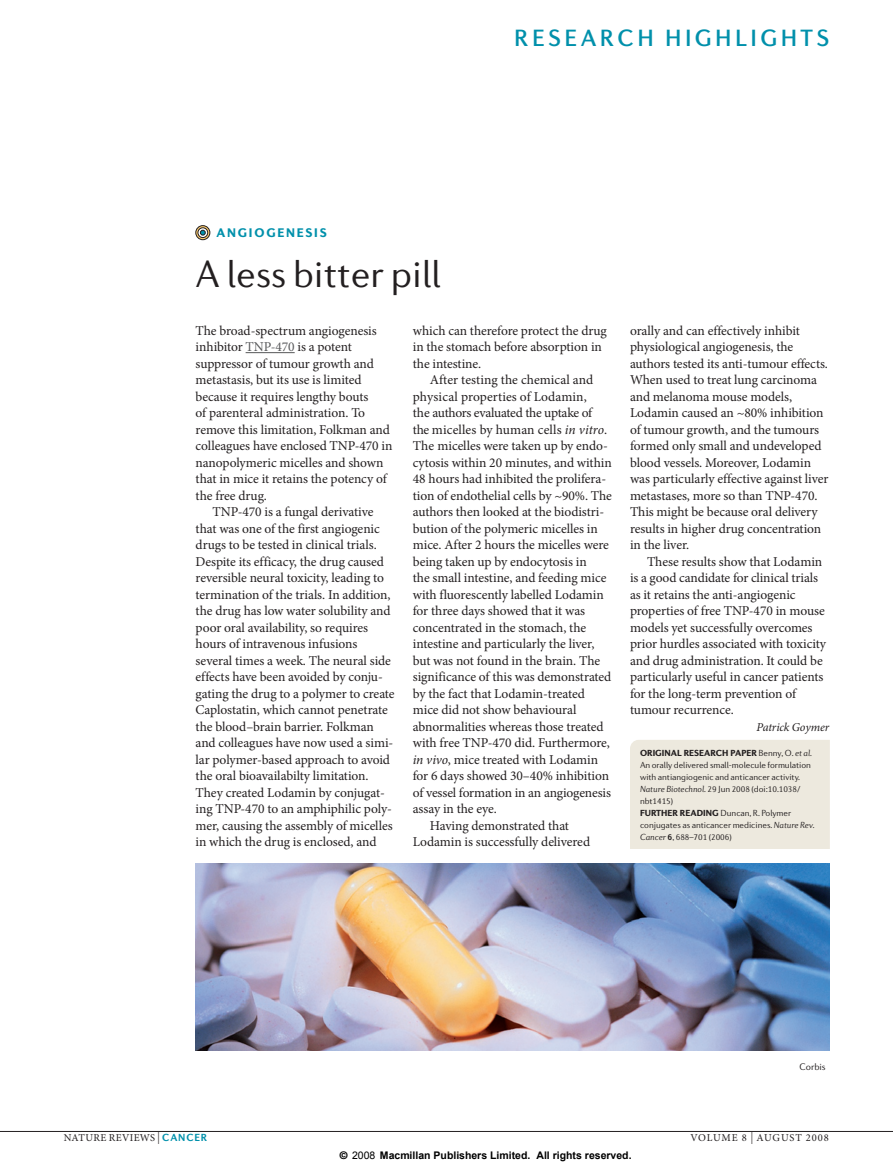
<style>
.page{position:relative;width:893px;height:1174px;background:#fff}
.page>*{position:absolute;margin:0;border:0;box-sizing:border-box;transform-origin:0 0}
.t1{font:300 39px "Diverda Sans LT Std";color:#231f20}
.t2{font:500 24px "Diverda Sans LT Std";letter-spacing:.14em;color:#0090ab}
.t3{font:13.5px/16.5px "Minion Pro";letter-spacing:-.005em;color:#231f20}
.t4{font:13.5px "Minion Pro";letter-spacing:-.025em;color:#231f20}
.t5{font:900 12.75px "Diverda Sans LT Std";letter-spacing:.14em;color:#0090ab}
.t6{font:italic 12px "Minion Pro";letter-spacing:-.01em;color:#231f20}
.t7{font:700 10.5px "Arial";color:#000}
.t8{font:10.5px "Minion Pro";letter-spacing:.085em;color:#231f20}
.t9{font:10.5px "Minion Pro";letter-spacing:.045em;color:#231f20}
.t10{font:300 9.75px "Diverda Sans LT Std";letter-spacing:-.005em;color:#231f20}
.t11{font:300 9px/12px "Diverda Sans LT Std";letter-spacing:-.005em;color:#231f20}
.t12{font:900 9px "Diverda Sans LT Std";color:#231f20}
.s1{color:#57585a}
.s2{font-style:italic}
.s3{font-weight:900}
.s4{font-weight:700}
.s5{font-size:12px}
.s6{font-family:"Diverda Sans LT Std";font-weight:700;color:#0090ab}
.s7{font-family:"Helvetica"}
.s8{font-weight:400}
</style>
<div class="page">
<img style="left:196px;top:863px;width:633px;height:187px">
<hr style="left:0;top:1131px;width:893px;height:1px;background:#231f20">
<hr style="left:246px;top:352px;width:49px;height:1px;background:#57585a">
<div style="left:630px;top:740px;width:200px;height:109px;background:#ede9de"></div>
<svg style="left:196px;top:226px;width:14px;height:14px"></svg>
<div style="left:196px;top:225px;width:14px;height:15px;border:1px solid #231f20;border-radius:50%"></div>
<div style="left:198px;top:228px;width:10px;height:10px;border:1px solid #231f20;border-radius:50%"></div>
<svg style="left:200px;top:230px;width:5px;height:5px"></svg>
<p class="t5" style="left:216px;top:225px;width:112px">ANGIOGENESIS</p>
<h1 class="t1" style="left:196px;top:251px;width:247px">A less bitter pill</h1>
<h2 class="t2" style="left:514px;top:24px;width:316px">RESEARCH HIGHLIGHTS</h2>
<p class="t3" style="left:196px;top:322px;width:198px">The broad-spectrum angiogenesis inhibitor <span class="s1">TNP-470</span> is a potent suppressor of tumour growth and metastasis, but its use is limited because it requires lengthy bouts<br>of parenteral administration. To remove this limitation, Folkman and colleagues have enclosed TNP-470 in nanopolymeric micelles and shown that in mice it retains the potency of the free drug.</p>
<p class="t3" style="left:196px;top:504px;width:201px;text-indent:17px">TNP-470 is a fungal derivative that was one of the first angiogenic drugs to be tested in clinical trials.<br>Despite its efficacy, the drug caused reversible neural toxicity, leading to termination of the trials. In addition, the drug has low water solubility and poor oral availability, so requires hours of intravenous infusions several times a week. The neural side effects have been avoided by conju&shy;gating the drug to a polymer to create Caplostatin, which cannot penetrate the blood–brain barrier. Folkman and colleagues have now used a simi&shy;lar polymer-based approach to avoid the oral bioavailabilty limitation.<br>They created Lodamin by conjugat&shy;ing TNP-470 to an amphiphilic poly&shy;mer, causing the assembly of micelles in which the drug is enclosed, and</p>
<p class="t3" style="left:413px;top:322px;width:196px">which can therefore protect the drug in the stomach before absorption in the intestine.</p>
<p class="t3" style="left:430px;top:372px;width:165px">After testing the chemical and</p>
<p class="t3" style="left:413px;top:388px;width:175px">physical properties of Lodamin,</p>
<p class="t4" style="left:413px;top:404px;width:181px">the authors evaluated the uptake of</p>
<p class="t3" style="left:413px;top:421px;width:196px">the micelles by human cells <span class="s2">in vitro</span>.</p>
<p class="t3" style="left:413px;top:438px;width:197px">The micelles were taken up by endo-</p>
<p class="t3" style="left:413px;top:454px;width:200px">cytosis within 20 minutes, and within</p>
<p class="t3" style="left:413px;top:471px;width:195px">48 hours had inhibited the prolifera-</p>
<p class="t3" style="left:413px;top:487px;width:201px">tion of endothelial cells by ~90%. The</p>
<p class="t3" style="left:413px;top:504px;width:193px">authors then looked at the biodistri-</p>
<p class="t3" style="left:413px;top:520px;width:187px">bution of the polymeric micelles in</p>
<p class="t3" style="left:413px;top:537px;width:198px">mice. After 2 hours the micelles were</p>
<p class="t3" style="left:413px;top:553px;width:175px">being taken up by endocytosis in</p>
<p class="t3" style="left:413px;top:570px;width:195px">the small intestine, and feeding mice</p>
<p class="t3" style="left:413px;top:586px;width:193px">with fluorescently labelled Lodamin</p>
<p class="t3" style="left:413px;top:603px;width:174px">for three days showed that it was</p>
<p class="t3" style="left:413px;top:619px;width:175px">concentrated in the stomach, the</p>
<p class="t3" style="left:413px;top:636px;width:183px">intestine and particularly the liver,</p>
<p class="t3" style="left:413px;top:652px;width:189px">but was not found in the brain. The</p>
<p class="t3" style="left:413px;top:669px;width:200px">significance of this was demonstrated</p>
<p class="t3" style="left:413px;top:685px;width:174px">by the fact that Lodamin-treated</p>
<p class="t3" style="left:413px;top:702px;width:165px">mice did not show behavioural</p>
<p class="t3" style="left:413px;top:718px;width:192px">abnormalities whereas those treated</p>
<p class="t3" style="left:413px;top:735px;width:199px">with free TNP-470 did. Furthermore,</p>
<p class="t3" style="left:413px;top:751px;width:187px"><span class="s2">in vivo</span>, mice treated with Lodamin</p>
<p class="t3" style="left:413px;top:768px;width:198px">for 6 days showed 30–40% inhibition</p>
<p class="t3" style="left:413px;top:784px;width:200px">of vessel formation in an angiogenesis</p>
<p class="t3" style="left:413px;top:801px;width:86px">assay in the eye.</p>
<p class="t3" style="left:430px;top:817px;width:141px">Having demonstrated that</p>
<p class="t3" style="left:413px;top:834px;width:179px">Lodamin is successfully delivered</p>
<p class="t3" style="left:630px;top:322px;width:200px">orally and can effectively inhibit physiological angiogenesis, the authors tested its anti-tumour effects.<br>When used to treat lung carcinoma and melanoma mouse models, Lodamin caused an ~80% inhibition of tumour growth, and the tumours formed only small and undeveloped blood vessels. Moreover, Lodamin was particularly effective against liver metastases, more so than TNP-470.<br>This might be because oral delivery results in higher drug concentration in the liver.</p>
<p class="t3" style="left:630px;top:553px;width:197px;text-indent:17px">These results show that Lodamin is a good candidate for clinical trials as it retains the anti-angiogenic properties of free TNP-470 in mouse models yet successfully overcomes prior hurdles associated with toxicity and drug administration. It could be particularly useful in cancer patients for the long-term prevention of tumour recurrence.</p>
<p class="t6" style="left:756px;top:719px;width:74px">Patrick Goymer</p>
<p class="t11" style="left:640px;top:746px;width:174px"><span class="s3">ORIGINAL RESEARCH PAPER</span> Benny, O. <span class="s2">et al.<br></span>An orally delivered small-molecule formulation with antiangiogenic and anticancer activity.<br><span class="s2">Nature Biotechnol.</span> 29 Jun 2008 (doi:10.1038/ nbt1415)</p>
<p class="t12" style="left:640px;top:807px;width:28px">FURTHER</p>
<p class="t12" style="left:680px;top:807px;width:30px">READING</p>
<p class="t11" style="left:640px;top:806px;width:176px;text-indent:81px">Duncan, R. Polymer conjugates as anticancer medicines. <span class="s2">Nature Rev.<br>Cancer</span> <span class="s4">6</span>, 688–701 (2006)</p>
<p class="t10" style="left:799px;top:1061px;width:28px">Corbis</p>
<p class="t8" style="left:64px;top:1130px;width:8px">nat</p>
<p class="t9" style="left:85px;top:1130px;width:123px">ure reviews <span class="s5">|</span> <span class="s6">CANCER</span></p>
<p class="t8" style="left:690px;top:1130px;width:140px">volume 8 <span class="s5">|</span> august 2008</p>
<p class="t7" style="left:340px;top:1148px;width:293px"><span class="s7">©</span> <span class="s8">2008</span> Macmillan Publishers Limited. All rights reserved.</p>
</div>
